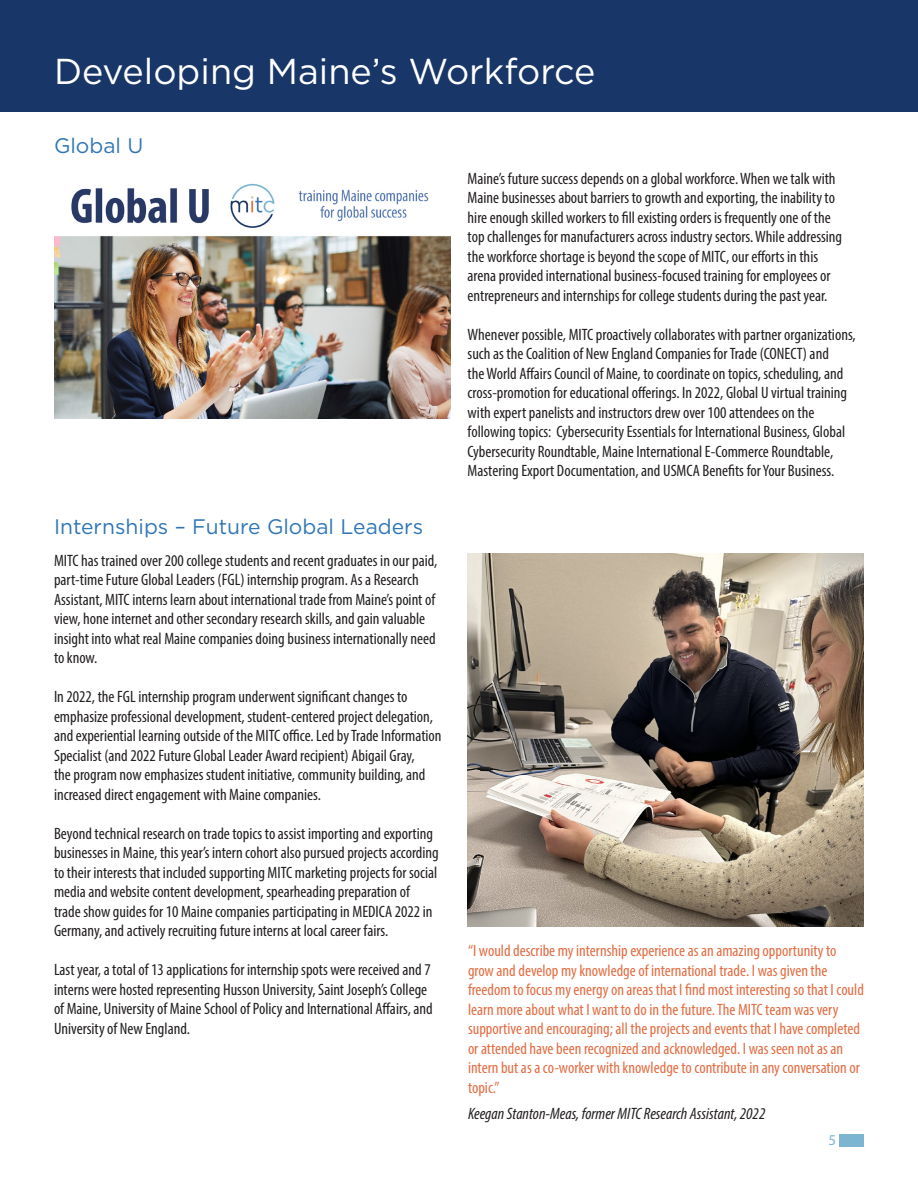
<style>
.page{position:relative;width:918px;height:1188px;background:#fff}
.page>*{position:absolute;margin:0;border:0;box-sizing:border-box;transform-origin:0 0}
.t1{font:36px "Gotham HTF";color:#fff}
.t2{font:21px "Gotham HTF";color:#3076b5}
.t3{font:condensed 16.5px/19.5px "Myriad Pro";color:#231f20}
.t4{font:condensed 16.5px/19.5px "Myriad Pro";color:#e36d43}
.t5{font:italic condensed 16.5px "Myriad Pro";color:#231f20}
.t6{font:15px "Myriad Pro";color:#7bb5d1}
</style>
<div class="page">
<div style="left:0;top:0;width:918px;height:111px;background:#183667"></div>
<img style="left:54px;top:183px;width:396px;height:236px">
<img style="left:468px;top:553px;width:396px;height:374px">
<div style="left:839px;top:1134px;width:25px;height:12px;background:#7bb5d1"></div>
<p class="t1" style="left:54px;top:52px;width:543px">Developing Maine’s Workforce</p>
<p class="t2" style="left:54px;top:134px;width:91px">Global U</p>
<p class="t2" style="left:54px;top:515px;width:371px">Internships – Future Global Leaders</p>
<p class="t3" style="left:54px;top:550px;width:385px">MITC has trained over 200 college students and recent graduates in our paid, part-time Future Global Leaders (FGL) internship program. As a Research Assistant, MITC interns learn about international trade from Maine’s point of view, hone internet and other secondary research skills, and gain valuable insight into what real Maine companies doing business internationally need to know.</p>
<p class="t3" style="left:54px;top:687px;width:389px">In 2022, the FGL internship program underwent significant changes to emphasize professional development, student-centered project delegation, and experiential learning outside of the MITC office. Led by Trade Information Specialist (and 2022 Future Global Leader Award recipient) Abigail Gray,<br>the program now emphasizes student initiative, community building, and increased direct engagement with Maine companies.</p>
<p class="t3" style="left:54px;top:823px;width:386px">Beyond technical research on trade topics to assist importing and exporting businesses in Maine, this year’s intern cohort also pursued projects according to their interests that included supporting MITC marketing projects for social media and website content development, spearheading preparation of trade show guides for 10 Maine companies participating in MEDICA 2022 in Germany, and actively recruiting future interns at local career fairs.</p>
<p class="t3" style="left:54px;top:960px;width:380px">Last year, a total of 13 applications for internship spots were received and 7 interns were hosted representing Husson University, Saint Joseph’s College of Maine, University of Maine School of Policy and International Affairs, and University of New England.</p>
<p class="t3" style="left:468px;top:168px;width:376px">Maine’s future success depends on a global workforce. When we talk with Maine businesses about barriers to growth and exporting, the inability to hire enough skilled workers to fill existing orders is frequently one of the top challenges for manufacturers across industry sectors. While addressing the workforce shortage is beyond the scope of MITC, our efforts in this arena provided international business-focused training for employees or entrepreneurs and internships for college students during the past year.</p>
<p class="t3" style="left:468px;top:324px;width:390px">Whenever possible, MITC proactively collaborates with partner organizations, such as the Coalition of New England Companies for Trade (CONECT) and<br>the World Affairs Council of Maine, to coordinate on topics, scheduling, and cross-promotion for educational offerings. In 2022, Global U virtual training with expert panelists and instructors drew over 100 attendees on the following topics: Cybersecurity Essentials for International Business, Global Cybersecurity Roundtable, Maine International E-Commerce Roundtable, Mastering Export Documentation, and USMCA Benefits for Your Business.</p>
<p class="t4" style="left:468px;top:941px;width:397px">“I would describe my internship experience as an amazing opportunity to grow and develop my knowledge of international trade. I was given the freedom to focus my energy on areas that I find most interesting so that I could learn more about what I want to do in the future. The MITC team was very supportive and encouraging; all the projects and events that I have completed or attended have been recognized and acknowledged. I was seen not as an intern but as a co-worker with knowledge to contribute in any conversation or topic.”</p>
<p class="t5" style="left:468px;top:1104px;width:299px">Keegan Stanton-Meas, former MITC Research Assistant, 2022</p>
<p class="t6" style="left:828px;top:1131px;width:9px">5</p>
</div>
